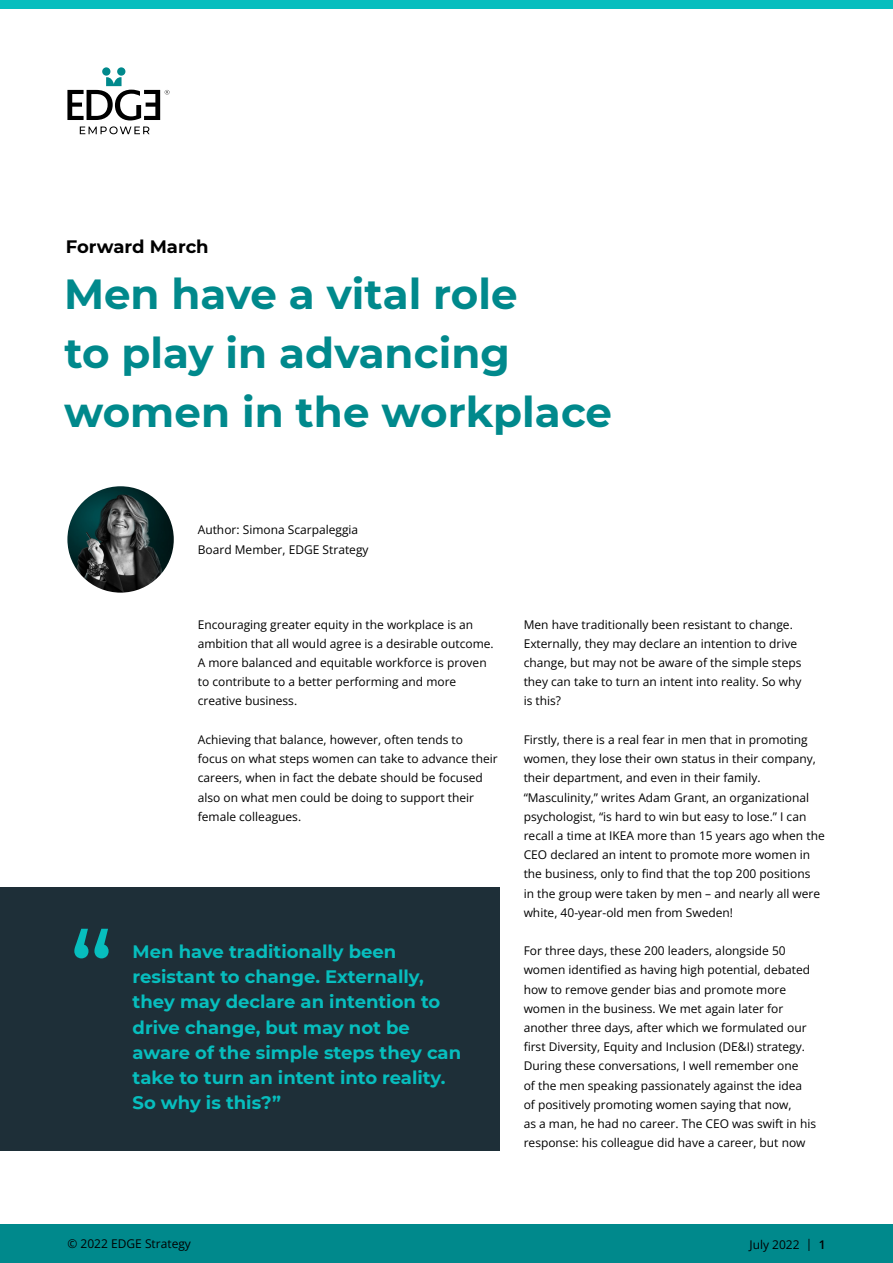
<style>
.page{position:relative;width:893px;height:1263px;background:#fff}
.page>*{position:absolute;margin:0;border:0;box-sizing:border-box;transform-origin:0 0}
.t1{font:700 42px/58.8px "Montserrat";color:#00898c}
.t2{font:700 18px/25.2px "Montserrat";color:#07bebe}
.t3{font:700 18px "Montserrat";color:#000}
.t4{font:12px/19.2px "Open Sans";color:#000}
.s1{font-weight:600}
</style>
<div class="page">
<svg style="left:80px;top:126px;width:70px;height:8px"></svg>
<svg style="left:67px;top:67px;width:102px;height:53px"></svg>
<div style="left:0;top:0;width:893px;height:9px;background:#07bebe"></div>
<div style="left:0;top:1225px;width:893px;height:38px;background:#00898c"></div>
<img style="left:67px;top:486px;width:107px;height:107px;border-radius:53px">
<div style="left:0;top:887px;width:500px;height:263px;background:#1e2f38"></div>
<svg style="left:74px;top:929px;width:35px;height:29px"></svg>
<h2 class="t3" style="left:66px;top:233px;width:144px">Forward March</h2>
<h1 class="t1" style="left:64px;top:263px;width:550px">Men have a vital role<br>to play in advancing women in the workplace</h1>
<p class="t4" style="left:198px;top:520px;width:172px">Author: Simona Scarpaleggia<br>Board Member, EDGE Strategy</p>
<p class="t4" style="left:198px;top:614px;width:297px">Encouraging greater equity in the workplace is an ambition that all would agree is a desirable outcome.<br>A more balanced and equitable workforce is proven to contribute to a better performing and more creative business.</p>
<p class="t4" style="left:198px;top:730px;width:301px">Achieving that balance, however, often tends to<br>focus on what steps women can take to advance their careers, when in fact the debate should be focused also on what men could be doing to support their female colleagues.</p>
<h2 class="t2" style="left:133px;top:938px;width:330px">Men have traditionally been resistant to change. Externally, they may declare an intention to drive change, but may not be aware of the simple steps they can take to turn an intent into reality.<br>So why is this?”</h2>
<p class="t4" style="left:524px;top:614px;width:279px">Men have traditionally been resistant to change.<br>Externally, they may declare an intention to drive change, but may not be aware of the simple steps they can take to turn an intent into reality. So why is this?</p>
<p class="t4" style="left:524px;top:730px;width:303px">Firstly, there is a real fear in men that in promoting women, they lose their own status in their company, their department, and even in their family. “Masculinity,” writes Adam Grant, an organizational psychologist, “is hard to win but easy to lose.” I can recall a time at IKEA more than 15 years ago when the CEO declared an intent to promote more women in the business, only to find that the top 200 positions<br>in the group were taken by men – and nearly all were white, 40-year-old men from Sweden!</p>
<p class="t4" style="left:524px;top:941px;width:294px">For three days, these 200 leaders, alongside 50 women identified as having high potential, debated how to remove gender bias and promote more women in the business. We met again later for another three days, after which we formulated our first Diversity, Equity and Inclusion (DE&amp;I) strategy.<br>During these conversations, I well remember one<br>of the men speaking passionately against the idea of positively promoting women saying that now,<br>as a man, he had no career. The CEO was swift in his response: his colleague did have a career, but now</p>
<p class="t4" style="left:67px;top:1234px;width:125px">© 2022 EDGE Strategy</p>
<p class="t4" style="left:749px;top:1235px;width:78px">July 2022 | <span class="s1">1</span></p>
</div>
